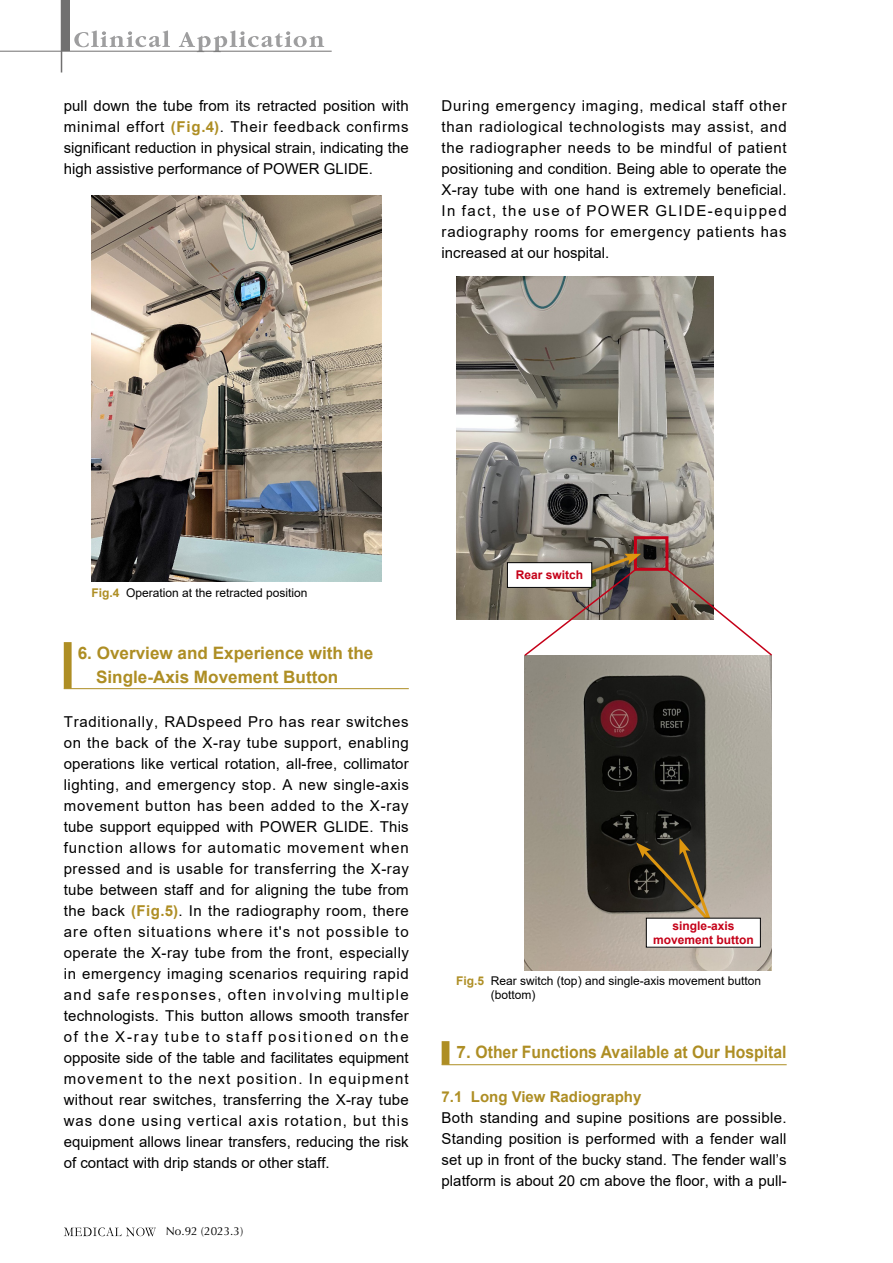
<style>
.page{position:relative;width:893px;height:1263px;background:#fff}
.page>*{position:absolute;margin:0;border:0;box-sizing:border-box;transform-origin:0 0}
.t1{font:700 17.1px/24.8px "Arial";color:#ae8e24}
.t2{font:15px/21px "Arial";color:#000;text-align:justify}
.t3{font:700 15px "Arial";color:#ae8e24}
.t4{font:12px/13.5px "Arial";color:#000}
.t5{font:700 12px/13.5px "Arial";color:#c50018;text-align:center}
.t6{font:11.7px "Optima LT Std";color:#000}
.s1{font-weight:700;color:#ae8e24}
</style>
<div class="page">
<svg style="left:64px;top:1227px;width:92px;height:9px"></svg>
<svg style="left:74px;top:30px;width:96px;height:17px"></svg>
<svg style="left:179px;top:30px;width:145px;height:21px"></svg>
<hr style="left:0;top:51px;width:332px;height:1px;background:#717070">
<div style="left:62px;top:0;width:8px;height:51px;background:#717070"></div>
<hr style="left:61px;top:0;width:1px;height:72px;background:#717070">
<div style="left:64px;top:642px;width:8px;height:47px;background:#ae8e24"></div>
<hr style="left:64px;top:688px;width:345px;height:1px;background:#ae8e24">
<div style="left:442px;top:1041px;width:7px;height:24px;background:#ae8e24"></div>
<hr style="left:442px;top:1064px;width:345px;height:1px;background:#ae8e24">
<img style="left:92px;top:196px;width:289px;height:386px">
<img style="left:456px;top:276px;width:258px;height:344px">
<img style="left:525px;top:655px;width:246px;height:315px">
<div style="left:634px;top:536px;width:34px;height:35px;border:3px solid #c50018"></div>
<div style="left:507px;top:563px;width:85px;height:24px;background:#fff"></div>
<div style="left:507px;top:562px;width:85px;height:26px;border:1px solid #000"></div>
<svg style="left:636px;top:838px;width:86px;height:96px;background:#5d5443"></svg>
<div style="left:646px;top:918px;width:114px;height:29px;background:#fff"></div>
<svg style="left:523px;top:553px;width:118px;height:104px"></svg>
<svg style="left:664px;top:567px;width:108px;height:90px"></svg>
<p class="t2" style="left:64px;top:95px;width:346px">pull down the tube from its retracted position with minimal effort <span class="s1">(Fig.4)</span>. Their feedback confirms significant reduction in physical strain, indicating the high assistive performance of POWER GLIDE.</p>
<p class="t2" style="left:442px;top:95px;width:347px">During emergency imaging, medical staff other than radiological technologists may assist, and the radiographer needs to be mindful of patient positioning and condition. Being able to operate the X-ray tube with one hand is extremely beneficial.<br>In fact, the use of POWER GLIDE-equipped radiography rooms for emergency patients has increased at our hospital.</p>
<p class="t4" style="left:92px;top:586px;width:218px"><span class="s1">Fig.4</span> Operation at the retracted position</p>
<p class="t1" style="left:96px;top:640px;width:279px;text-indent:-18px">6. Overview and Experience with the<br>Single-Axis Movement Button</p>
<p class="t2" style="left:64px;top:711px;width:347px">Traditionally, RADspeed Pro has rear switches on the back of the X-ray tube support, enabling operations like vertical rotation, all-free, collimator lighting, and emergency stop. A new single-axis movement button has been added to the X-ray tube support equipped with POWER GLIDE. This function allows for automatic movement when pressed and is usable for transferring the X-ray tube between staff and for aligning the tube from the back <span class="s1">(Fig.5)</span>. In the radiography room, there are often situations where it's not possible to operate the X-ray tube from the front, especially in emergency imaging scenarios requiring rapid and safe responses, often involving multiple technologists. This button allows smooth transfer of the X-ray tube to staff positioned on the opposite side of the table and facilitates equipment movement to the next position. In equipment without rear switches, transferring the X-ray tube was done using vertical axis rotation, but this equipment allows linear transfers, reducing the risk of contact with drip stands or other staff.</p>
<p class="t6" style="left:166px;top:1224px;width:79px">No.92 (2023.3)</p>
<p class="t5" style="left:516px;top:568px;width:69px">Rear switch</p>
<p class="t5" style="left:653px;top:919px;width:102px">single-axis movement button</p>
<p class="t4" style="left:491px;top:974px;width:272px;text-indent:-35px"><span class="s1">Fig.5</span> Rear switch (top) and single-axis movement button (bottom)</p>
<p class="t1" style="left:456px;top:1039px;width:331px">7. Other Functions Available at Our Hospital</p>
<p class="t3" style="left:442px;top:1086px;width:201px">7.1 Long View Radiography</p>
<p class="t2" style="left:442px;top:1107px;width:347px">Both standing and supine positions are possible.<br>Standing position is performed with a fender wall set up in front of the bucky stand. The fender wall’s platform is about 20 cm above the floor, with a pull-</p>
</div>
